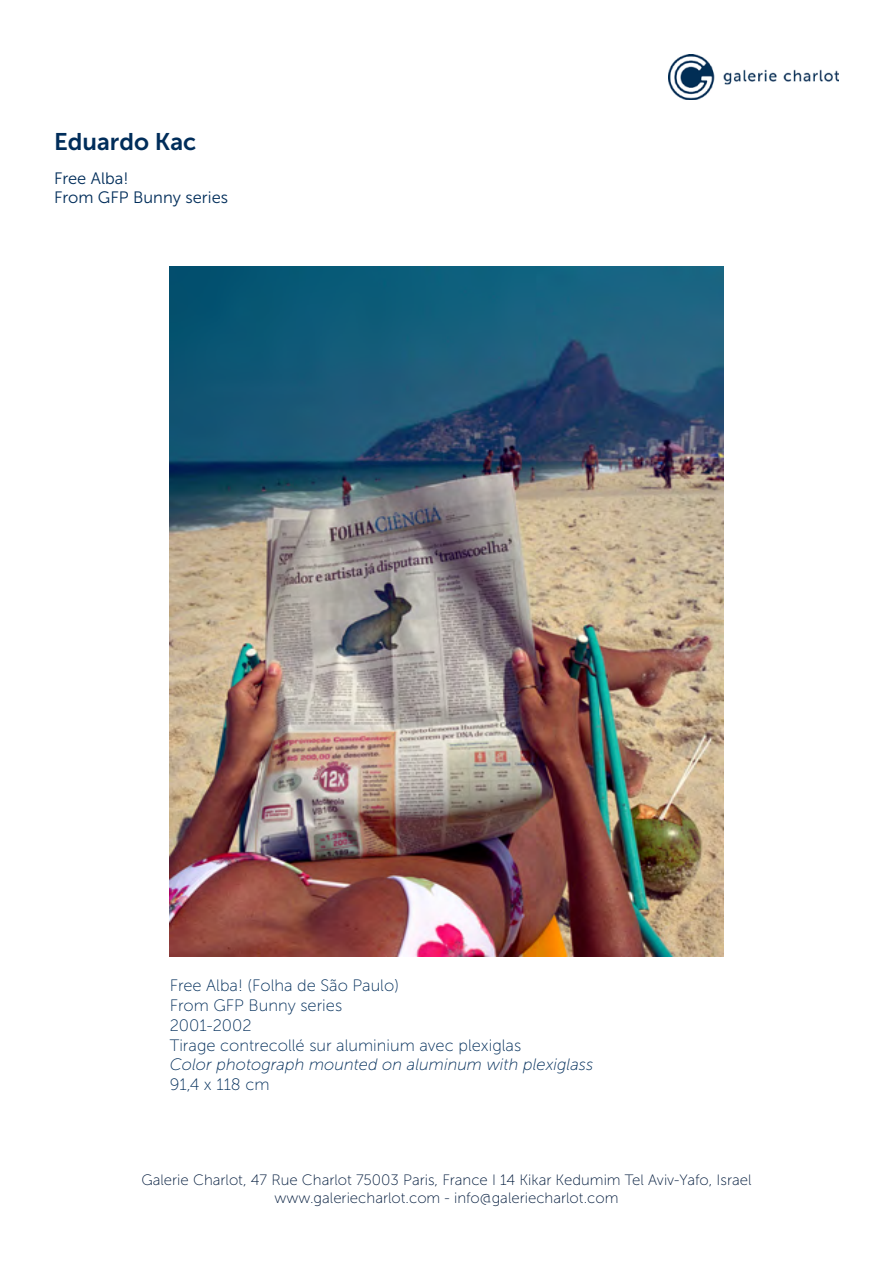
<style>
.page{position:relative;width:893px;height:1263px;background:#fff}
.page>*{position:absolute;margin:0;border:0;box-sizing:border-box;transform-origin:0 0}
.t1{font:24px "Museo Sans 700";color:#002d5a}
.t2{font:16.5px/19.8px "Museo Sans 100";color:#002d5a}
.t3{font:italic 16.5px "Museo Sans 100";color:#002d5a}
.t4{font:16.5px/19.8px "Museo Sans 300";color:#002d5a}
.t5{font:15px/18px "Museo Sans 100";color:#001a3c;text-align:center}
</style>
<div class="page">
<img style="left:668px;top:54px;width:171px;height:46px">
<img style="left:170px;top:266px;width:553px;height:691px">
<h1 class="t1" style="left:54px;top:128px;width:144px">Eduardo Kac</h1>
<p class="t4" style="left:54px;top:168px;width:176px">Free Alba!<br>From GFP Bunny series</p>
<p class="t2" style="left:170px;top:976px;width:353px">Free Alba! (Folha de São Paulo)<br>From GFP Bunny series<br>2001-2002<br>Tirage contrecollé sur aluminium avec plexiglas</p>
<p class="t3" style="left:170px;top:1056px;width:425px">Color photograph mounted on aluminum with plexiglass</p>
<p class="t2" style="left:170px;top:1075px;width:101px">91,4 x 118 cm</p>
<p class="t5" style="left:141px;top:1171px;width:612px">Galerie Charlot, 47 Rue Charlot 75003 Paris, France I 14 Kikar Kedumim Tel Aviv-Yafo, Israel www.galeriecharlot.com - info@galeriecharlot.com</p>
</div>
